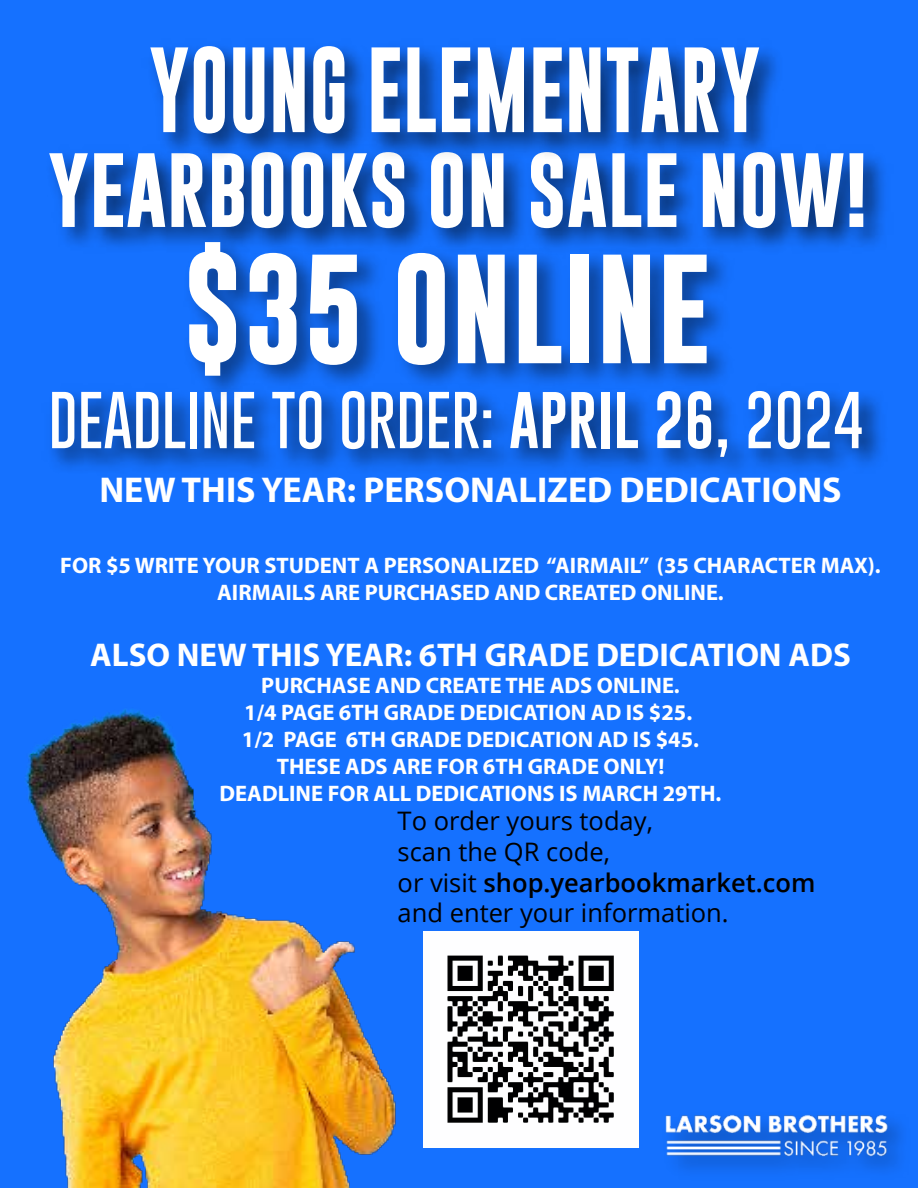
<style>
.page{position:relative;width:918px;height:1188px;background:#1571ff}
.page>*{position:absolute;margin:0;border:0;box-sizing:border-box;transform-origin:0 0}
.t1{font:700 111.15px "Gobold";color:#fff}
.t2{font:700 86.7px "Gobold";color:#fff;scale:.85 1}
.t3{font:700 75.45px "Gobold";color:#fff}
.t4{font:100 58.5px "Gobold";color:#fff}
.t5{font:700 36px "Myriad Pro";color:#fff}
.t6{font:700 33px "Myriad Pro";color:#fff}
.t7{font:25.5px "Open Sans";color:#000}
.t8{font:600 25.5px "Open Sans";color:#000}
.t9{font:700 22.5px/27px "Myriad Pro";color:#fff;text-align:center}
.s1{font-weight:400}
</style>
<div class="page">
<img style="left:665px;top:1114px;width:224px;height:47px">
<img style="left:423px;top:932px;width:216px;height:215px">
<img style="left:25px;top:709px;width:371px;height:479px">
<h2 class="t2" style="left:149px;top:33px;width:721px">YOUNG ELEMENTARY</h2>
<h3 class="t3" style="left:48px;top:141px;width:822px">YEARBOOKS ON SALE NOW!</h3>
<h1 class="t1" style="left:183px;top:237px;width:530px">$35 ONLINE</h1>
<h3 class="t4" style="left:48px;top:382px;width:816px">DEADLINE TO ORDER: <span class="s1">APRIL 26</span>, 2024</h3>
<h3 class="t5" style="left:99px;top:467px;width:744px">NEW THIS YEAR: PERSONALIZED DEDICATIONS</h3>
<p class="t9" style="left:60px;top:551px;width:822px">FOR $5 WRITE YOUR STUDENT A PERSONALIZED “AIRMAIL” (35 CHARACTER MAX).<br>AIRMAILS ARE PURCHASED AND CREATED ONLINE.</p>
<h3 class="t6" style="left:90px;top:634px;width:762px">ALSO NEW THIS YEAR: 6TH GRADE DEDICATION ADS</h3>
<p class="t9" style="left:220px;top:671px;width:503px">PURCHASE AND CREATE THE ADS ONLINE.<br>1/4 PAGE 6TH GRADE DEDICATION AD IS $25.<br>1/2 PAGE 6TH GRADE DEDICATION AD IS $45.<br>THESE ADS ARE FOR 6TH GRADE ONLY!<br>DEADLINE FOR ALL DEDICATIONS IS MARCH 29TH.</p>
<p class="t7" style="left:398px;top:804px;width:257px">To order yours today,</p>
<p class="t7" style="left:398px;top:834px;width:214px">scan the QR code,</p>
<p class="t8" style="left:398px;top:865px;width:419px"><span class="s1">or visit</span> shop.yearbookmarket.com</p>
<p class="t7" style="left:398px;top:895px;width:333px">and enter your information.</p>
</div>
